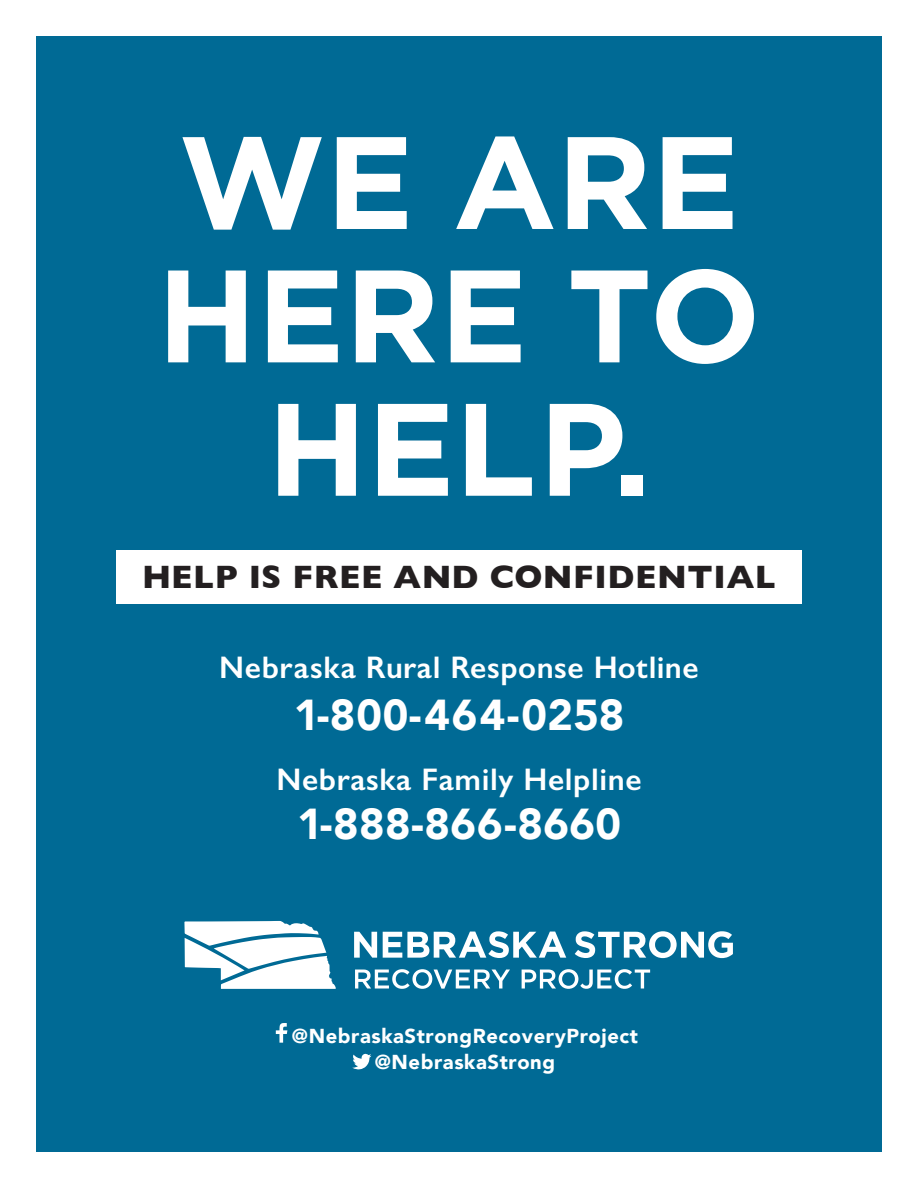
<style>
.page{position:relative;width:918px;height:1188px;background:#fff}
.page>*{position:absolute;margin:0;border:0;box-sizing:border-box;transform-origin:0 0}
.t1{font:700 131.25px/133.4px "Gotham";color:#fff;text-align:center}
.t2{font:900 43.2px "Avenir";letter-spacing:.01em;color:#fff}
.t3{font:700 33px "Gill Sans";letter-spacing:.02em;color:#231f20}
.t4{font:600 31.35px "Gill Sans";letter-spacing:.02em;color:#fff}
.t5{font:900 20.1px "Avenir";letter-spacing:.03em;color:#fff}
</style>
<div class="page">
<div style="left:36px;top:36px;width:846px;height:1116px;background:#006a95"></div>
<svg style="left:355px;top:969px;width:155px;height:20px"></svg>
<svg style="left:522px;top:969px;width:128px;height:20px"></svg>
<svg style="left:354px;top:932px;width:23px;height:26px"></svg>
<svg style="left:383px;top:931px;width:183px;height:27px"></svg>
<svg style="left:575px;top:931px;width:158px;height:27px"></svg>
<svg style="left:184px;top:921px;width:152px;height:68px"></svg>
<svg style="left:352px;top:1054px;width:19px;height:16px"></svg>
<svg style="left:276px;top:1023px;width:11px;height:20px"></svg>
<div style="left:116px;top:550px;width:686px;height:54px;background:#fff"></div>
<p class="t1" style="left:179px;top:115px;width:562px">WE ARE</p>
<p class="t1" style="left:157px;top:248px;width:605px">HERE TO<br>HELP.</p>
<p class="t3" style="left:142px;top:551px;width:635px">HELP IS FREE AND CONFIDENTIAL</p>
<p class="t4" style="left:219px;top:648px;width:481px">Nebraska Rural Response Hotline</p>
<p class="t2" style="left:294px;top:678px;width:332px">1-800-464-0258</p>
<p class="t4" style="left:276px;top:760px;width:367px">Nebraska Family Helpline</p>
<p class="t2" style="left:297px;top:787px;width:325px">1-888-866-8660</p>
<p class="t5" style="left:292px;top:1018px;width:348px">@NebraskaStrongRecoveryProject</p>
<p class="t5" style="left:375px;top:1045px;width:182px">@NebraskaStrong</p>
</div>
